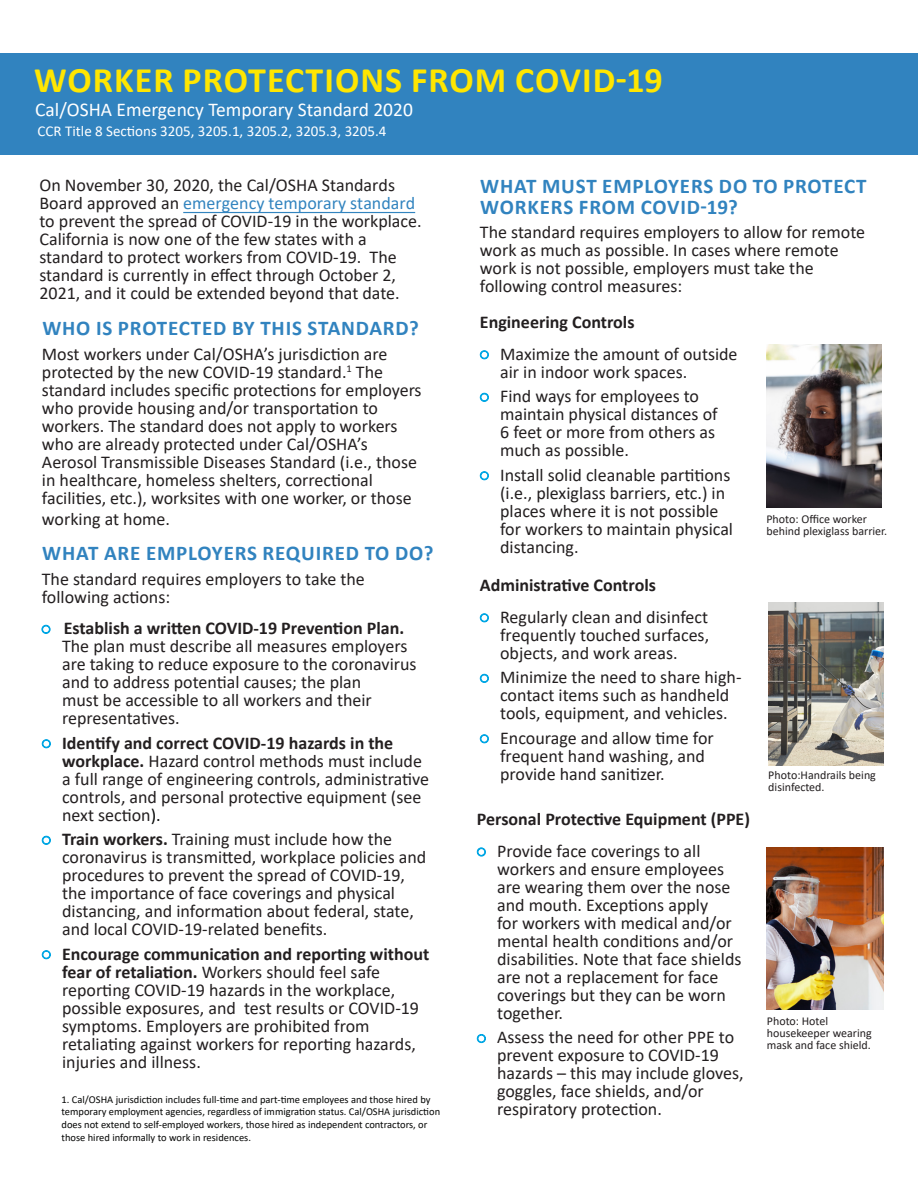
<style>
.page{position:relative;width:918px;height:1188px;background:#fff}
.page>*{position:absolute;margin:0;border:0;box-sizing:border-box;transform-origin:0 0}
.t1{font:700 36px "Calibri";letter-spacing:.03em;color:#ffe601}
.body_copy{font:700 21px "Calibri";letter-spacing:.04em;color:#3183bf}
.headline{font:700 21px/21px "Calibri";letter-spacing:.04em;color:#3183bf}
.body_copy-2{font:19.5px "Calibri";color:#fff}
.body_copy-3{font:18px/18px "Calibri";color:#231f20}
.body_copy-4{font:700 18px "Calibri";color:#231f20}
.body_copy-5{font:15px "Calibri";color:#fff}
.body_copy-6{font:12px/12px "Calibri";color:#231f20}
.t2{font:10.5px/12.6px "Calibri";color:#050605}
.s1{color:#3284bf}
.s2{font-family:"Koz Go Pr 6 N";font-weight:400;font-size:9px;color:#00a6e4}
.s3{font-family:"Koz Go Pr 6 N";font-size:9px;color:#00a6e4}
.s4{font-weight:700}
.s5{color:#050706}
</style>
<div class="page">
<div style="left:0;top:53px;width:918px;height:101px;background:#3183bf"></div>
<img style="left:766px;top:848px;width:117px;height:162px">
<img style="left:766px;top:345px;width:116px;height:162px">
<img style="left:768px;top:603px;width:115px;height:162px">
<hr style="left:183px;top:212px;width:232px;height:1px;background:#3284bf">
<p class="t1" style="left:34px;top:55px;width:630px">WORKER PROTECTIONS FROM COVID-19</p>
<p class="body_copy-2" style="left:35px;top:96px;width:379px">Cal/OSHA Emergency Temporary Standard 2020</p>
<p class="body_copy-5" style="left:38px;top:121px;width:350px">CCR Title 8 Sections 3205, 3205.1, 3205.2, 3205.3, 3205.4</p>
<p class="body_copy-3" style="left:39px;top:175px;width:384px">On November 30, 2020, the Cal/OSHA Standards Board approved an <span class="s1">emergency temporary standard </span>to prevent the spread of COVID-19 in the workplace.<br>California is now one of the few states with a standard to protect workers from COVID-19. The standard is currently in effect through October 2, 2021, and it could be extended beyond that date.</p>
<p class="body_copy" style="left:42px;top:313px;width:378px">WHO IS PROTECTED BY THIS STANDARD?</p>
<p class="body_copy-3" style="left:42px;top:344px;width:381px">Most workers under Cal/OSHA’s jurisdiction are protected by the new COVID-19 standard.<sup>1</sup> The standard includes specific protections for employers who provide housing and/or transportation to workers. The standard does not apply to workers who are already protected under Cal/OSHA’s Aerosol Transmissible Diseases Standard (i.e., those in healthcare, homeless shelters, correctional facilities, etc.), worksites with one worker, or those</p>
<p class="body_copy-3" style="left:42px;top:509px;width:130px">working at home.</p>
<p class="body_copy" style="left:42px;top:538px;width:393px">WHAT ARE EMPLOYERS REQUIRED TO DO?</p>
<p class="body_copy-3" style="left:42px;top:569px;width:324px">The standard requires employers to take the following actions:</p>
<p class="body_copy-4" style="left:41px;top:616px;width:364px"><span class="s2">〇</span> Establish a written COVID-19 Prevention Plan.</p>
<p class="body_copy-3" style="left:62px;top:637px;width:356px">The plan must describe all measures employers are taking to reduce exposure to the coronavirus and to address potential causes; the plan<br>must be accessible to all workers and their representatives.</p>
<p class="body_copy-3" style="left:62px;top:733px;width:368px;text-indent:-20px"><span class="s3">〇</span> <span class="s4">Identify and correct COVID-19 hazards in the workplace.</span> Hazard control methods must include a full range of engineering controls, administrative controls, and personal protective equipment (see next section<span class="s5">).</span></p>
<p class="body_copy-3" style="left:62px;top:830px;width:366px;text-indent:-20px"><span class="s3">〇</span> <span class="s4">Train workers.</span> Training must include how the coronavirus is transmitted, workplace policies and procedures to prevent the spread of COVID-19, the importance of face coverings and physical distancing, and information about federal, state, and local COVID-19-related benefits.</p>
<p class="body_copy-3" style="left:62px;top:944px;width:369px;text-indent:-20px"><span class="s3">〇</span> <span class="s4">Encourage communication and reporting without fear of retaliation.</span> Workers should feel safe reporting COVID-19 hazards in the workplace, possible exposures, and test results or COVID-19 symptoms. Employers are prohibited from retaliating against workers for reporting hazards, injuries and illness.</p>
<p class="t2" style="left:62px;top:1093px;width:380px">1. Cal/OSHA jurisdiction includes full-time and part-time employees and those hired by temporary employment agencies, regardless of immigration status. Cal/OSHA jurisdiction does not extend to self-employed workers, those hired as independent contractors, or those hired informally to work in residences.</p>
<p class="headline" style="left:480px;top:175px;width:388px">WHAT MUST EMPLOYERS DO TO PROTECT<br>WORKERS FROM COVID-19?</p>
<p class="body_copy-3" style="left:480px;top:223px;width:387px">The standard requires employers to allow for remote work as much as possible. In cases where remote work is not possible, employers must take the following control measures:</p>
<p class="body_copy-4" style="left:480px;top:310px;width:156px">Engineering Controls</p>
<p class="body_copy-3" style="left:500px;top:344px;width:239px;text-indent:-20px"><span class="s3">〇</span> Maximize the amount of outside air in indoor work spaces.</p>
<p class="body_copy-3" style="left:500px;top:387px;width:219px;text-indent:-20px"><span class="s3">〇</span> Find ways for employees to maintain physical distances of<br>6 feet or more from others as much as possible.</p>
<p class="body_copy-3" style="left:500px;top:465px;width:234px;text-indent:-20px"><span class="s3">〇</span> Install solid cleanable partitions (i.e., plexiglass barriers, etc.) in places where it is not possible for workers to maintain physical distancing.</p>
<p class="body_copy-4" style="left:480px;top:573px;width:178px">Administrative Controls</p>
<p class="body_copy-3" style="left:500px;top:607px;width:211px;text-align:justify;text-indent:-20px"><span class="s3">〇</span> Regularly clean and disinfect frequently touched surfaces, objects, and work areas.</p>
<p class="body_copy-3" style="left:480px;top:668px;width:263px;text-align:center"><span class="s3">〇</span> Minimize the need to share high&shy;contact items such as handheld tools, equipment, and vehicles.</p>
<p class="body_copy-3" style="left:500px;top:728px;width:215px;text-indent:-20px"><span class="s3">〇</span> Encourage and allow time for frequent hand washing, and provide hand sanitizer.</p>
<p class="body_copy-4" style="left:477px;top:807px;width:275px">Personal Protective Equipment (PPE)</p>
<p class="body_copy-3" style="left:497px;top:842px;width:246px;text-indent:-20px"><span class="s3">〇</span> Provide face coverings to all workers and ensure employees are wearing them over the nose and mouth. Exceptions apply<br>for workers with medical and/or mental health conditions and/or disabilities. Note that face shields are not a replacement for face coverings but they can be worn together.</p>
<p class="body_copy-3" style="left:497px;top:1028px;width:248px;text-indent:-20px"><span class="s3">〇</span> Assess the need for other PPE to prevent exposure to COVID-19 hazards – this may include gloves, goggles, face shields, and/or respiratory protection.</p>
<p class="body_copy-6" style="left:766px;top:513px;width:122px">Photo: Office worker behind plexiglass barrier.</p>
<p class="body_copy-6" style="left:768px;top:769px;width:109px">Photo:Handrails being disinfected.</p>
<p class="body_copy-6" style="left:767px;top:1014px;width:106px">Photo: Hotel housekeeper wearing mask and face shield.</p>
</div>
